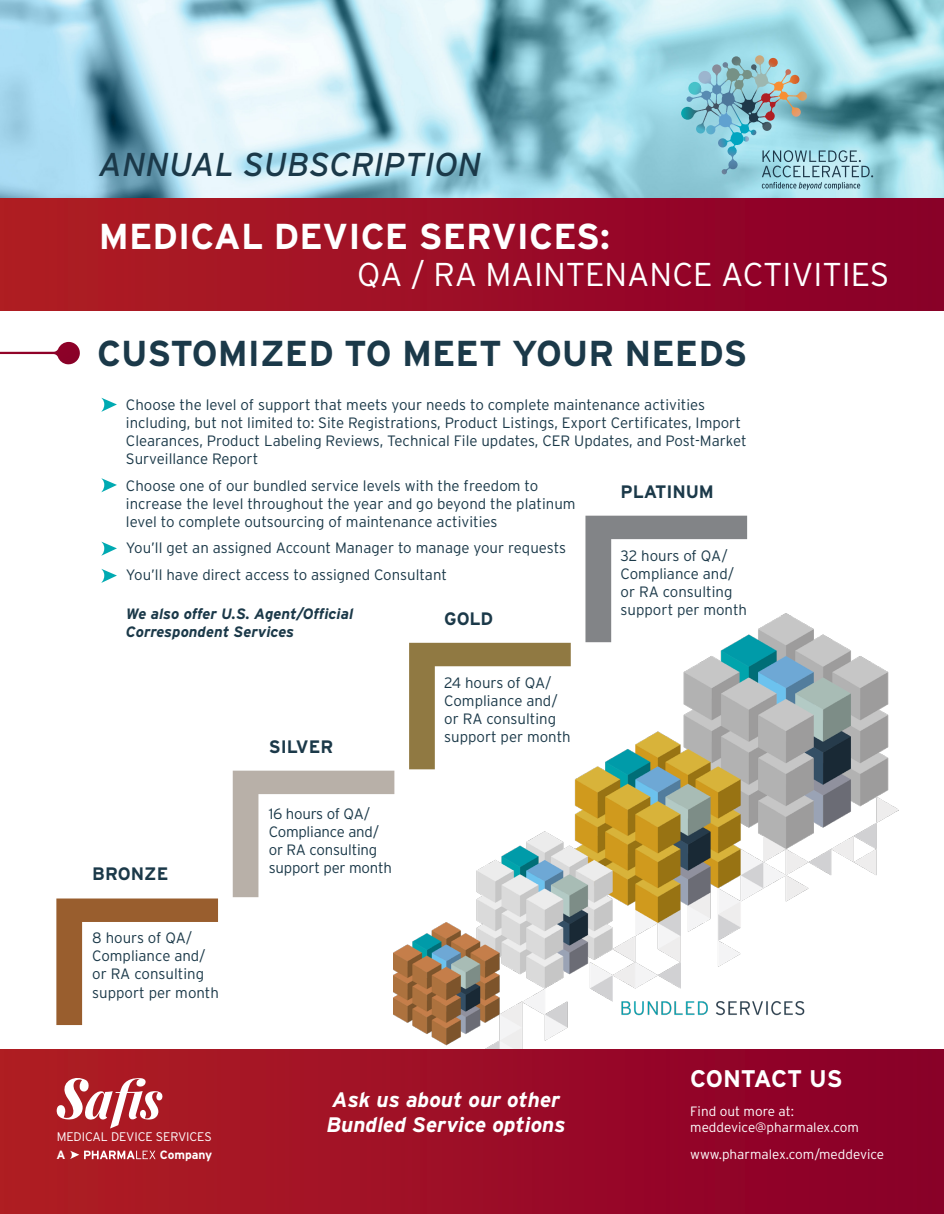
<style>
.page{position:relative;width:944px;height:1214px;background:#fff}
.page>*{position:absolute;margin:0;border:0;box-sizing:border-box;transform-origin:0 0}
.Heading_1{font:700 36px "Interstate";color:#1b3949}
.Section_header{font:700 36px "Interstate";color:#fff}
.Section_header-2{font:300 33px "Interstate";color:#fff}
.Section_header-3{font:italic 33px "Interstate";color:#1b3949}
.t1{font:700 24px "Interstate";letter-spacing:-.015em;color:#fff}
.t2{font:italic 700 21px/25.2px "Interstate";color:#fff}
.t3{font:700 18px "Interstate";letter-spacing:-.01em;color:#1b3949}
.t4{font:300 15px/18px "Interstate";color:#1b3949}
.t5{font:italic 700 15px/18px "Interstate";color:#1b3949}
.t6{font:300 13.5px/16.2px "Interstate";color:#fff}
.t7{font:300 12.45px "Interstate";letter-spacing:-.01em;color:#fff}
.t8{font:700 12px "Interstate";letter-spacing:-.005em;color:#fff}
</style>
<div class="page">
<img style="left:393px;top:613px;width:505px;height:437px">
<img style="left:0;top:0;width:944px;height:199px">
<svg style="left:0;top:342px;width:80px;height:23px"></svg>
<div style="left:0;top:199px;width:944px;height:112px;background:linear-gradient(to right,#b01e23,#890029)"></div>
<div style="left:0;top:1050px;width:944px;height:164px;background:linear-gradient(to right,#b01e23,#890029)"></div>
<svg style="left:57px;top:1077px;width:106px;height:51px"></svg>
<svg style="left:70px;top:1150px;width:85px;height:9px"></svg>
<svg style="left:101px;top:397px;width:16px;height:15px"></svg>
<svg style="left:681px;top:55px;width:192px;height:135px;background:#8dc2cd"></svg>
<svg style="left:101px;top:478px;width:16px;height:14px"></svg>
<svg style="left:101px;top:541px;width:16px;height:15px"></svg>
<svg style="left:101px;top:569px;width:16px;height:14px"></svg>
<svg style="left:56px;top:898px;width:162px;height:127px"></svg>
<svg style="left:233px;top:770px;width:161px;height:127px"></svg>
<svg style="left:409px;top:643px;width:161px;height:126px"></svg>
<svg style="left:585px;top:515px;width:162px;height:127px"></svg>
<p class="Section_header-3" style="left:99px;top:146px;width:384px">ANNUAL SUBSCRIPTION</p>
<p class="Section_header" style="left:99px;top:216px;width:512px">MEDICAL DEVICE SERVICES:</p>
<p class="Section_header-2" style="left:357px;top:256px;width:533px">QA / RA MAINTENANCE ACTIVITIES</p>
<p class="Heading_1" style="left:97px;top:333px;width:651px">CUSTOMIZED TO MEET YOUR NEEDS</p>
<p class="t4" style="left:126px;top:395px;width:622px">Choose the level of support that meets your needs to complete maintenance activities including, but not limited to: Site Registrations, Product Listings, Export Certificates, Import Clearances, Product Labeling Reviews, Technical File updates, CER Updates, and Post-Market Surveillance Report</p>
<p class="t4" style="left:126px;top:476px;width:451px">Choose one of our bundled service levels with the freedom to increase the level throughout the year and go beyond the platinum level to complete outsourcing of maintenance activities</p>
<p class="t4" style="left:126px;top:539px;width:441px">You’ll get an assigned Account Manager to manage your requests</p>
<p class="t4" style="left:126px;top:565px;width:322px">You’ll have direct access to assigned Consultant</p>
<p class="t5" style="left:126px;top:604px;width:229px">We also offer U.S. Agent/Official<br>Correspondent Services</p>
<p class="t3" style="left:620px;top:481px;width:95px">PLATINUM</p>
<p class="t4" style="left:620px;top:546px;width:128px">32 hours of QA/<br>Compliance and/ or RA consulting support per month</p>
<p class="t3" style="left:444px;top:608px;width:50px">GOLD</p>
<p class="t3" style="left:92px;top:863px;width:78px">BRONZE</p>
<p class="t4" style="left:92px;top:929px;width:128px">8 hours of QA/<br>Compliance and/ or RA consulting support per month</p>
<p class="t7" style="left:57px;top:1129px;width:156px">MEDICAL DEVICE SERVICES</p>
<p class="t8" style="left:56px;top:1148px;width:11px">A</p>
<p class="t8" style="left:160px;top:1148px;width:54px">Company</p>
<p class="t3" style="left:269px;top:736px;width:66px">SILVER</p>
<p class="t4" style="left:269px;top:804px;width:125px">16 hours of QA/<br>Compliance and/ or RA consulting support per month</p>
<p class="t4" style="left:444px;top:673px;width:128px">24 hours of QA/<br>Compliance and/ or RA consulting support per month</p>
<p class="t2" style="left:326px;top:1086px;width:240px">Ask us about our other<br>Bundled Service options</p>
<p class="t1" style="left:690px;top:1064px;width:154px">CONTACT US</p>
<p class="t6" style="left:690px;top:1103px;width:170px">Find out more at: meddevice@pharmalex.com</p>
<p class="t6" style="left:690px;top:1146px;width:195px">www.pharmalex.com/meddevice</p>
</div>
